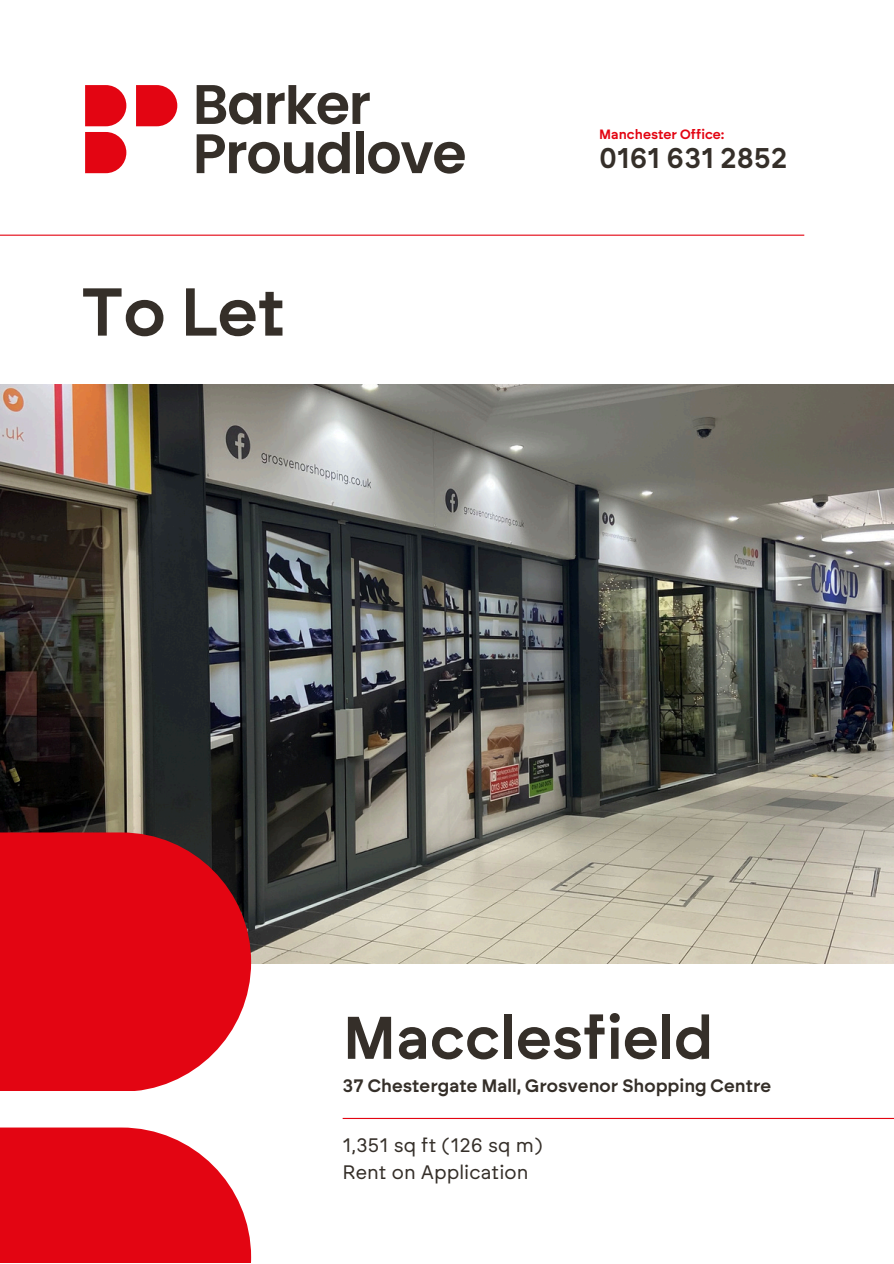
<style>
.page{position:relative;width:894px;height:1264px;background:#fff}
.page>*{position:absolute;margin:0;border:0;box-sizing:border-box;transform-origin:0 0}
.t1{font:600 67.5px "Brockmann";color:#352f29}
.t2{font:600 60px "Brockmann";color:#352f29}
.t3{font:600 28.5px "Brockmann";color:#352f29}
.t4{font:19.5px/27px "Brockmann";color:#352f29}
.t5{font:600 18px "Brockmann";color:#352f29}
.t6{font:600 13.5px "Brockmann";color:#e30512}
</style>
<div class="page">
<img style="left:0;top:385px;width:893px;height:578px">
<svg style="left:0;top:832px;width:251px;height:259px;background:#d9131f"></svg>
<svg style="left:0;top:1127px;width:251px;height:136px;background:#e6202b"></svg>
<hr style="left:342px;top:1117px;width:551px;height:1px;background:#e30512">
<svg style="left:85px;top:132px;width:41px;height:41px;background:#e51e2a"></svg>
<svg style="left:85px;top:85px;width:41px;height:41px;background:#e51e2a"></svg>
<svg style="left:136px;top:85px;width:41px;height:41px;background:#e51e2a"></svg>
<svg style="left:196px;top:85px;width:65px;height:39px"></svg>
<svg style="left:267px;top:85px;width:102px;height:39px"></svg>
<svg style="left:196px;top:132px;width:153px;height:42px"></svg>
<div style="left:356px;top:132px;width:7px;height:41px;background:#352f29"></div>
<svg style="left:368px;top:142px;width:96px;height:32px"></svg>
<hr style="left:0;top:235px;width:804px;height:1px;background:#e30512">
<p class="t1" style="left:81px;top:271px;width:205px">To Let</p>
<h3 class="t6" style="left:599px;top:126px;width:127px">Manchester Office:</h3>
<h4 class="t3" style="left:599px;top:141px;width:190px">0161 631 2852</h4>
<h1 class="t2" style="left:342px;top:1001px;width:372px">Macclesfield</h1>
<h2 class="t5" style="left:342px;top:1074px;width:430px">37 Chestergate Mall, Grosvenor Shopping Centre</h2>
<p class="t4" style="left:342px;top:1131px;width:201px">1,351 sq ft (126 sq m)<br>Rent on Application</p>
</div>
